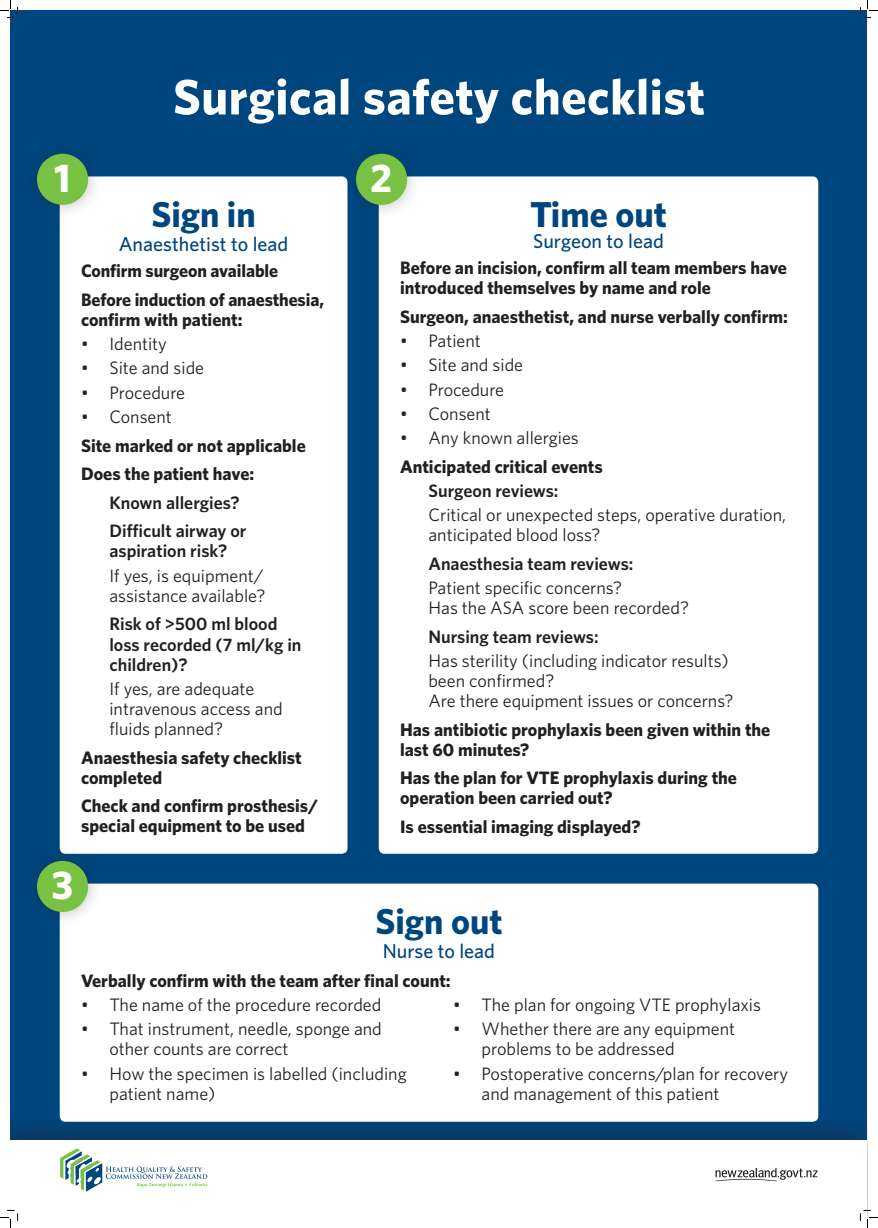
<style>
.page{position:relative;width:878px;height:1228px;background:#fff}
.page>*{position:absolute;margin:0;border:0;box-sizing:border-box;transform-origin:0 0}
.t1{font:700 50.05px "Whitney";letter-spacing:.01em;color:#fff}
.t2{font:700 40.05px "Whitney";color:#fff}
.t3{font:700 36.05px "Whitney";color:#00467e}
.t4{font:500 20px "Whitney";color:#00467e}
.t5{font:18px/20px "Whitney";color:#231f20}
.t6{font:700 18px/20.1px "Whitney";color:#231f20}
.t7{font:600 18px/20.1px "Whitney";color:#231f20}
</style>
<div class="page">
<div style="left:10px;top:10px;width:857px;height:1207px;background:#00467e"></div>
<div style="left:10px;top:1110px;width:857px;height:107px;background:#231f20;opacity:.75"></div>
<div style="left:10px;top:1139px;width:857px;height:78px;background:#fff"></div>
<svg style="left:715px;top:1168px;width:102px;height:13px"></svg>
<svg style="left:52px;top:1138px;width:155px;height:54px"></svg>
<div style="left:60px;top:176px;width:287px;height:677px;background:#fff;border-radius:6px"></div>
<div style="left:378px;top:176px;width:439px;height:677px;background:#fff;border-radius:6px"></div>
<div style="left:60px;top:883px;width:757px;height:238px;background:#fff;border-radius:6px"></div>
<div style="left:340px;top:138px;width:82px;height:82px;background:#231f20;opacity:.3"></div>
<div style="left:356px;top:154px;width:51px;height:51px;background:#79c142;border-radius:50%"></div>
<div style="left:22px;top:138px;width:81px;height:82px;background:#231f20;opacity:.3"></div>
<div style="left:37px;top:154px;width:51px;height:51px;background:#79c142;border-radius:50%"></div>
<div style="left:22px;top:845px;width:81px;height:82px;background:#231f20;opacity:.3"></div>
<div style="left:37px;top:860px;width:51px;height:51px;background:#79c142;border-radius:50%"></div>
<svg style="left:0;top:0;width:19px;height:18px"></svg>
<svg style="left:0;top:1209px;width:19px;height:18px"></svg>
<svg style="left:859px;top:0;width:18px;height:18px"></svg>
<svg style="left:859px;top:1209px;width:18px;height:18px"></svg>
<p class="t1" style="left:173px;top:63px;width:533px">Surgical safety checklist</p>
<p class="t2" style="left:54px;top:151px;width:18px">1</p>
<p class="t2" style="left:370px;top:151px;width:24px">2</p>
<p class="t3" style="left:151px;top:190px;width:106px">Sign in</p>
<p class="t4" style="left:119px;top:231px;width:171px">Anaesthetist to lead</p>
<p class="t6" style="left:81px;top:260px;width:199px">Confirm surgeon available</p>
<p class="t6" style="left:81px;top:289px;width:244px">Before induction of anaesthesia, confirm with patient:</p>
<p class="t5" style="left:81px;top:333px;width:87px">• Identity</p>
<p class="t5" style="left:81px;top:357px;width:124px">• Site and side</p>
<p class="t5" style="left:81px;top:382px;width:105px">• Procedure</p>
<p class="t5" style="left:81px;top:406px;width:92px">• Consent</p>
<p class="t6" style="left:81px;top:435px;width:226px">Site marked or not applicable</p>
<p class="t6" style="left:81px;top:463px;width:175px">Does the patient have:</p>
<p class="t7" style="left:109px;top:492px;width:132px">Known allergies?</p>
<p class="t7" style="left:109px;top:520px;width:138px">Difficult airway or aspiration risk?</p>
<p class="t5" style="left:109px;top:565px;width:157px">If yes, is equipment/ assistance available?</p>
<p class="t7" style="left:109px;top:613px;width:193px">Risk of &gt;500 ml blood loss recorded (7 ml/kg in children)?</p>
<p class="t5" style="left:109px;top:678px;width:175px">If yes, are adequate intravenous access and fluids planned?</p>
<p class="t6" style="left:81px;top:746px;width:222px">Anaesthesia safety checklist completed</p>
<p class="t6" style="left:81px;top:795px;width:238px">Check and confirm prosthesis/ special equipment to be used</p>
<p class="t3" style="left:530px;top:190px;width:138px">Time out</p>
<p class="t4" style="left:533px;top:228px;width:132px">Surgeon to lead</p>
<p class="t6" style="left:400px;top:257px;width:388px">Before an incision, confirm all team members have introduced themselves by name and role</p>
<p class="t6" style="left:400px;top:306px;width:389px">Surgeon, anaesthetist, and nurse verbally confirm:</p>
<p class="t5" style="left:400px;top:330px;width:82px">• Patient</p>
<p class="t5" style="left:400px;top:354px;width:124px">• Site and side</p>
<p class="t5" style="left:400px;top:379px;width:105px">• Procedure</p>
<p class="t5" style="left:400px;top:403px;width:92px">• Consent</p>
<p class="t5" style="left:400px;top:427px;width:180px">• Any known allergies</p>
<p class="t6" style="left:400px;top:456px;width:204px">Anticipated critical events</p>
<p class="t7" style="left:428px;top:480px;width:131px">Surgeon reviews:</p>
<p class="t5" style="left:428px;top:504px;width:359px">Critical or unexpected steps, operative duration, anticipated blood loss?</p>
<p class="t7" style="left:428px;top:553px;width:206px">Anaesthesia team reviews:</p>
<p class="t5" style="left:428px;top:577px;width:262px">Patient specific concerns?<br>Has the ASA score been recorded?</p>
<p class="t7" style="left:428px;top:626px;width:172px">Nursing team reviews:</p>
<p class="t5" style="left:428px;top:650px;width:306px">Has sterility (including indicator results) been confirmed?<br>Are there equipment issues or concerns?</p>
<p class="t6" style="left:400px;top:718px;width:371px">Has antibiotic prophylaxis been given within the last 60 minutes?</p>
<p class="t6" style="left:400px;top:767px;width:338px">Has the plan for VTE prophylaxis during the operation been carried out?</p>
<p class="t6" style="left:400px;top:816px;width:242px">Is essential imaging displayed?</p>
<p class="t2" style="left:51px;top:858px;width:23px">3</p>
<p class="t3" style="left:375px;top:896px;width:128px">Sign out</p>
<p class="t4" style="left:382px;top:937px;width:114px">Nurse to lead</p>
<p class="t6" style="left:81px;top:969px;width:371px">Verbally confirm with the team after final count:</p>
<p class="t5" style="left:81px;top:994px;width:302px">• The name of the procedure recorded</p>
<p class="t5" style="left:109px;top:1018px;width:274px;text-indent:-28px">• That instrument, needle, sponge and other counts are correct</p>
<p class="t5" style="left:109px;top:1062px;width:299px;text-indent:-28px">• How the specimen is labelled (including patient name)</p>
<p class="t5" style="left:453px;top:994px;width:309px">• The plan for ongoing VTE prophylaxis</p>
<p class="t5" style="left:481px;top:1018px;width:255px;text-indent:-28px">• Whether there are any equipment problems to be addressed</p>
<p class="t5" style="left:481px;top:1062px;width:308px;text-indent:-28px">• Postoperative concerns/plan for recovery and management of this patient</p>
</div>
